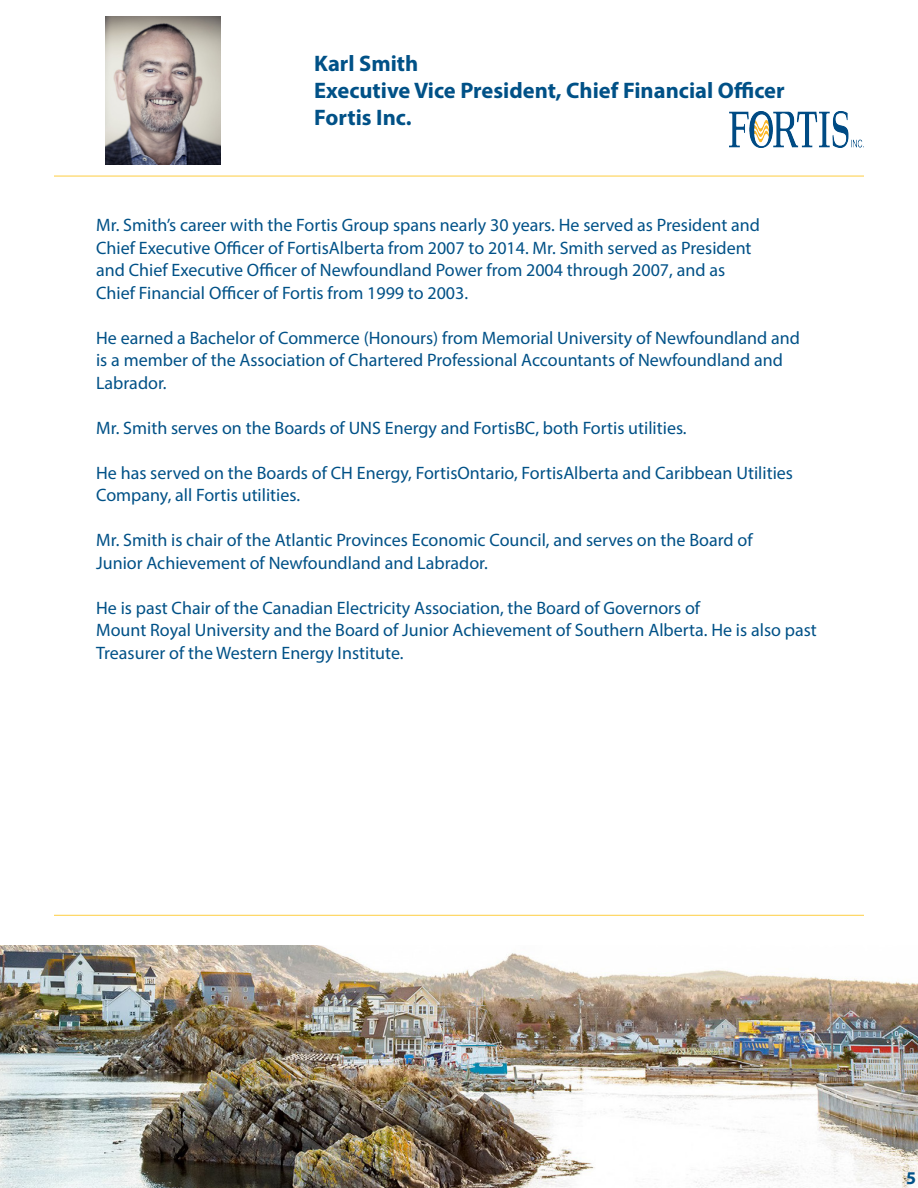
<style>
.page{position:relative;width:918px;height:1188px;background:#fff}
.page>*{position:absolute;margin:0;border:0;box-sizing:border-box;transform-origin:0 0}
.BODY{font:700 22.5px "Myriad Pro";color:#005187}
.BODY-2{font:18px/22.5px "Myriad Pro";color:#005187}
.BODY-3{font:700 18px "Myriad Pro";color:#005187}
</style>
<div class="page">
<hr style="left:54px;top:176px;width:810px;height:1px;background:#fed356">
<hr style="left:54px;top:915px;width:810px;height:1px;background:#fed356">
<img style="left:0;top:945px;width:918px;height:243px">
<img style="left:106px;top:16px;width:114px;height:149px">
<img style="left:729px;top:112px;width:135px;height:36px">
<p class="BODY" style="left:314px;top:49px;width:106px">Karl Smith</p>
<p class="BODY" style="left:314px;top:76px;width:472px">Executive Vice President, Chief Financial Officer</p>
<p class="BODY" style="left:314px;top:103px;width:99px">Fortis Inc.</p>
<p class="BODY-2" style="left:96px;top:214px;width:665px">Mr. Smith’s career with the Fortis Group spans nearly 30 years. He served as President and</p>
<p class="BODY-2" style="left:96px;top:236px;width:657px">Chief Executive Officer of FortisAlberta from 2007 to 2014. Mr. Smith served as President and Chief Executive Officer of Newfoundland Power from 2004 through 2007, and as<br>Chief Financial Officer of Fortis from 1999 to 2003.</p>
<p class="BODY-2" style="left:96px;top:326px;width:705px">He earned a Bachelor of Commerce (Honours) from Memorial University of Newfoundland and is a member of the Association of Chartered Professional Accountants of Newfoundland and<br>Labrador.</p>
<p class="BODY-2" style="left:96px;top:416px;width:592px">Mr. Smith serves on the Boards of UNS Energy and FortisBC, both Fortis utilities.</p>
<p class="BODY-2" style="left:96px;top:461px;width:698px">He has served on the Boards of CH Energy, FortisOntario, FortisAlberta and Caribbean Utilities<br>Company, all Fortis utilities.</p>
<p class="BODY-2" style="left:96px;top:529px;width:658px">Mr. Smith is chair of the Atlantic Provinces Economic Council, and serves on the Board of<br>Junior Achievement of Newfoundland and Labrador.</p>
<p class="BODY-2" style="left:96px;top:596px;width:722px">He is past Chair of the Canadian Electricity Association, the Board of Governors of<br>Mount Royal University and the Board of Junior Achievement of Southern Alberta. He is also past<br>Treasurer of the Western Energy Institute.</p>
<p class="BODY-3" style="left:906px;top:1166px;width:11px">5</p>
</div>
